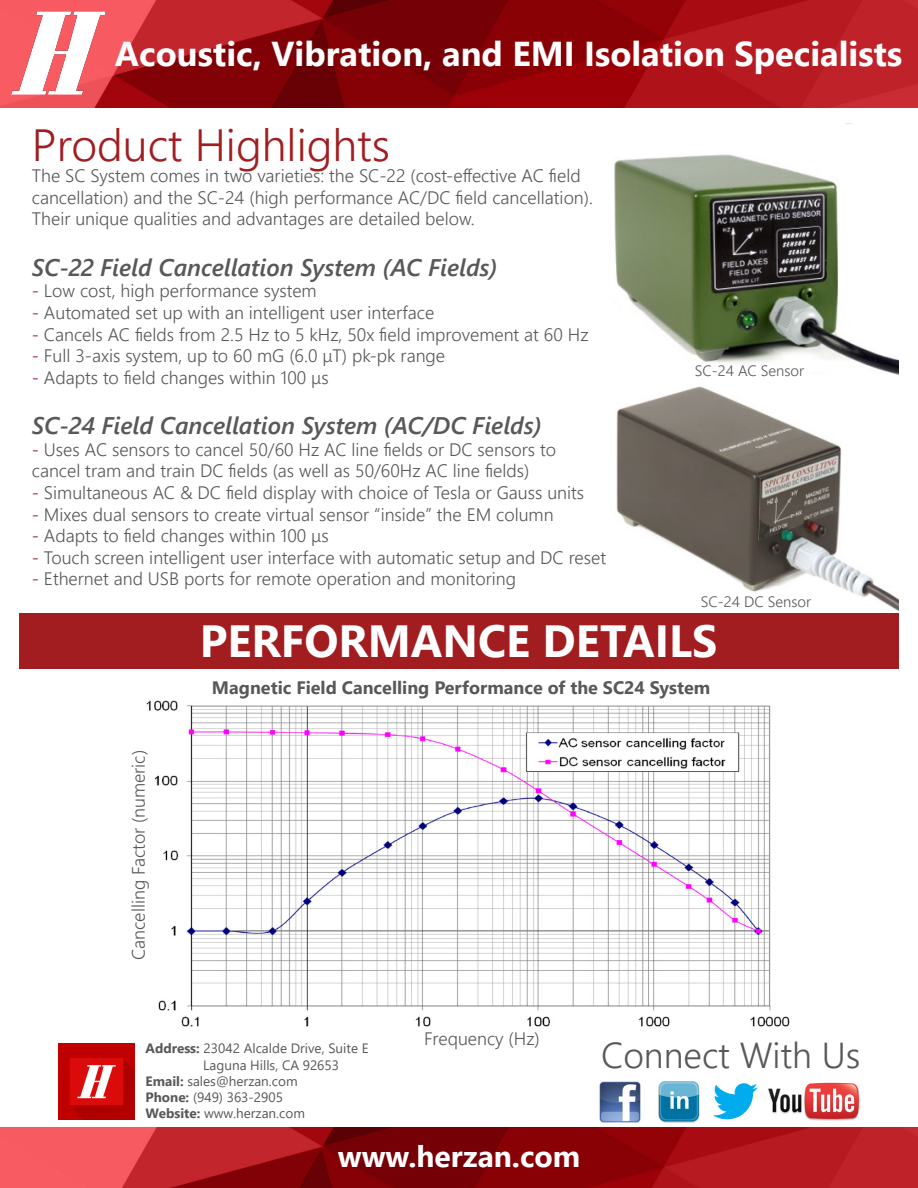
<style>
.page{position:relative;width:918px;height:1188px;background:#fff}
.page>*{position:absolute;margin:0;border:0;box-sizing:border-box;transform-origin:0 0}
.t1{font:700 45px "Segoe UI";color:#fff}
.t2{font:300 45px "Segoe UI";color:#a11d20}
.t3{font:300 36px "Segoe UI";color:#57585a}
.t4{font:700 34.5px "Segoe UI";color:#fff}
.t5{font:700 30px "Segoe UI";color:#fff}
.t6{font:italic 600 24px "Segoe UI";color:#57585a}
.t7{font:300 18px/21.6px "Segoe UI";color:#57585a}
.t8{font:700 18px "Segoe UI";color:#57585a}
.t9{font:300 15px "Segoe UI";color:#57585a}
.t10{font:13.5px "Segoe UI";color:#57585a}
.s1{color:#a11d20}
.s2{font-weight:700}
</style>
<div class="page">
<img style="left:146px;top:700px;width:644px;height:327px">
<img style="left:0;top:1128px;width:918px;height:60px">
<img style="left:59px;top:1044px;width:76px;height:76px">
<img style="left:599px;top:1081px;width:42px;height:42px">
<img style="left:658px;top:1081px;width:42px;height:42px">
<img style="left:713px;top:1083px;width:45px;height:37px">
<img style="left:768px;top:1082px;width:92px;height:39px">
<div style="left:19px;top:613px;width:880px;height:56px;background:#a11d20"></div>
<img style="left:0;top:0;width:918px;height:108px">
<img style="left:11px;top:12px;width:94px;height:82px">
<img style="left:616px;top:386px;width:283px;height:224px">
<img style="left:614px;top:154px;width:285px;height:221px">
<p class="t4" style="left:115px;top:21px;width:789px">Acoustic, Vibration, and EMI Isolation Specialists</p>
<p class="t2" style="left:32px;top:102px;width:360px">Product Highlights</p>
<p class="t7" style="left:32px;top:163px;width:550px">The SC System comes in two varieties: the SC-22 (cost-effective AC field</p>
<p class="t7" style="left:32px;top:185px;width:563px">cancellation) and the SC-24 (high performance AC/DC field cancellation).<br>Their unique qualities and advantages are detailed below.</p>
<p class="t6" style="left:32px;top:248px;width:467px">SC-22 Field Cancellation System (AC Fields)</p>
<p class="t7" style="left:32px;top:278px;width:286px"><span class="s1">-</span> Low cost, high performance system</p>
<p class="t7" style="left:32px;top:300px;width:404px"><span class="s1">-</span> Automated set up with an intelligent user interface</p>
<p class="t7" style="left:32px;top:322px;width:558px"><span class="s1">-</span> Cancels AC fields from 2.5 Hz to 5 kHz, 50x field improvement at 60 Hz</p>
<p class="t7" style="left:32px;top:343px;width:415px"><span class="s1">-</span> Full 3-axis system, up to 60 mG (6.0 μT) pk-pk range</p>
<p class="t7" style="left:32px;top:365px;width:298px"><span class="s1">-</span> Adapts to field changes within 100 μs</p>
<p class="t6" style="left:32px;top:406px;width:512px">SC-24 Field Cancellation System (AC/DC Fields)</p>
<p class="t7" style="left:32px;top:437px;width:526px"><span class="s1">-</span> Uses AC sensors to cancel 50/60 Hz AC line fields or DC sensors to</p>
<p class="t7" style="left:32px;top:458px;width:499px">cancel tram and train DC fields (as well as 50/60Hz AC line fields)</p>
<p class="t7" style="left:32px;top:480px;width:554px"><span class="s1">-</span> Simultaneous AC &amp; DC field display with choice of Tesla or Gauss units</p>
<p class="t7" style="left:32px;top:502px;width:523px"><span class="s1">-</span> Mixes dual sensors to create virtual sensor “inside” the EM column</p>
<p class="t7" style="left:32px;top:523px;width:298px"><span class="s1">-</span> Adapts to field changes within 100 μs</p>
<p class="t7" style="left:32px;top:545px;width:576px"><span class="s1">-</span> Touch screen intelligent user interface with automatic setup and DC reset</p>
<p class="t7" style="left:32px;top:566px;width:486px"><span class="s1">-</span> Ethernet and USB ports for remote operation and monitoring</p>
<p class="t9" style="left:695px;top:356px;width:111px">SC-24 AC Sensor</p>
<p class="t9" style="left:701px;top:588px;width:112px">SC-24 DC Sensor</p>
<p class="t7" style="left:126px;top:960px;width:211px;rotate:-90deg">Cancelling Factor (numeric)</p>
<p class="t1" style="left:200px;top:599px;width:519px">PERFORMANCE DETAILS</p>
<p class="t8" style="left:212px;top:670px;width:500px">Magnetic Field Cancelling Performance of the SC24 System</p>
<p class="t10" style="left:146px;top:1036px;width:225px"><span class="s2">Address:</span> 23042 Alcalde Drive, Suite E</p>
<p class="t10" style="left:203px;top:1052px;width:137px">Laguna Hills, CA 92653</p>
<p class="t10" style="left:146px;top:1068px;width:154px"><span class="s2">Email:</span> sales@herzan.com</p>
<p class="t10" style="left:146px;top:1084px;width:139px"><span class="s2">Phone:</span> (949) 363-2905</p>
<p class="t10" style="left:146px;top:1101px;width:161px"><span class="s2">Website:</span> www.herzan.com</p>
<p class="t7" style="left:424px;top:1026px;width:117px">Frequency (Hz)</p>
<p class="t5" style="left:338px;top:1128px;width:244px">www.herzan.com</p>
<p class="t3" style="left:601px;top:1021px;width:261px">Connect With Us</p>
</div>
